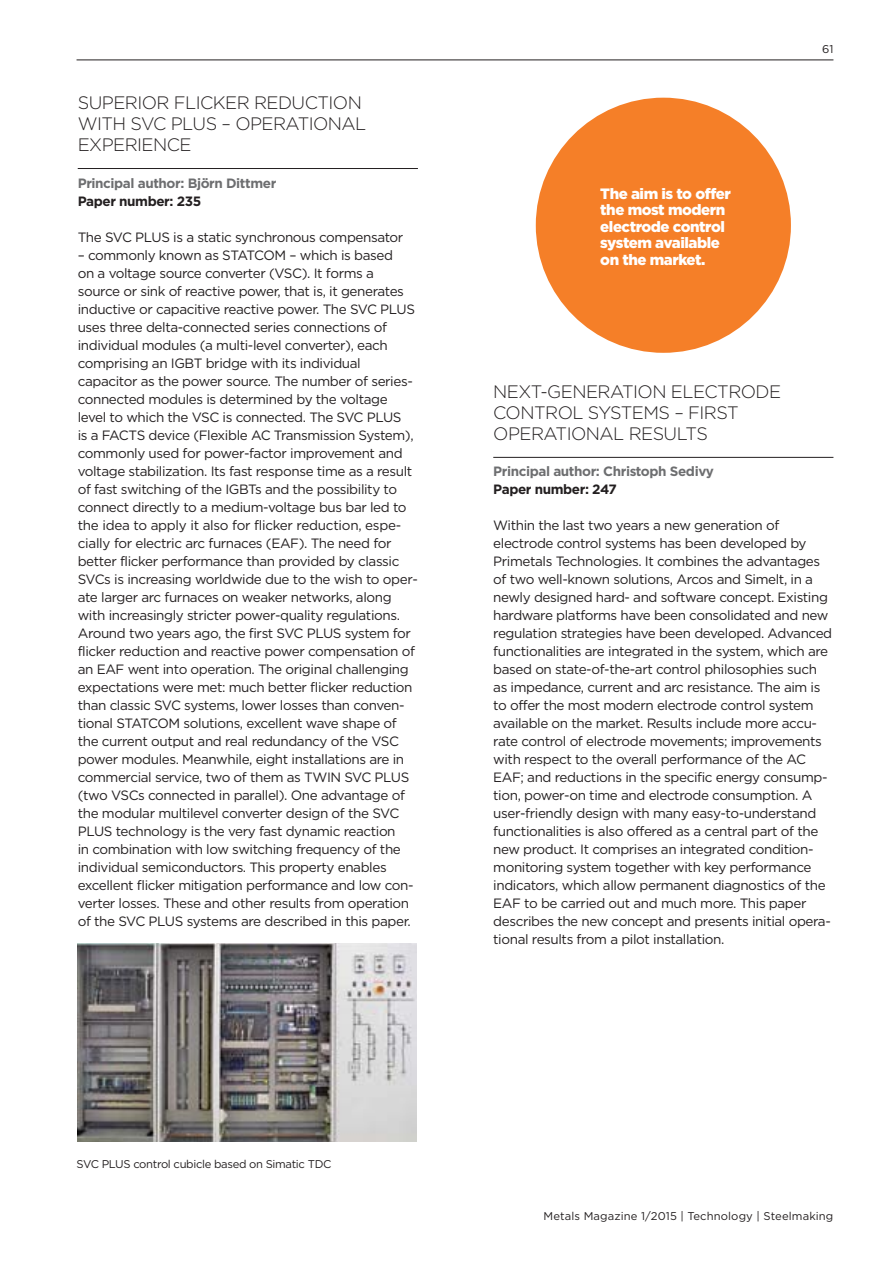
<style>
.page{position:relative;width:893px;height:1263px;background:#fff}
.page>*{position:absolute;margin:0;border:0;box-sizing:border-box;transform-origin:0 0}
.t1{font:300 18px/21px "Gotham";letter-spacing:-.03em;color:#231f20}
.t2{font:900 15px/16.5px "Gotham";letter-spacing:-.03em;color:#fff}
.t3{font:13.5px/18px "Gotham";letter-spacing:-.03em;color:#231f20}
.t4{font:700 13.5px "Gotham";letter-spacing:-.03em;color:#6d6e70}
.t5{font:700 13.5px "Gotham";letter-spacing:-.03em;color:#231f20}
.t6{font:11.25px "Gotham";letter-spacing:-.005em;color:#231f20}
.t7{font:11.25px "Gotham";letter-spacing:-.03em;color:#231f20}
</style>
<div class="page">
<hr style="left:77px;top:60px;width:756px;height:1px;background:#231f20">
<img style="left:78px;top:944px;width:339px;height:198px">
<hr style="left:78px;top:168px;width:340px;height:1px;background:#231f20">
<hr style="left:493px;top:457px;width:340px;height:1px;background:#231f20">
<div style="left:536px;top:98px;width:255px;height:255px;background:#f57f28;border-radius:50%"></div>
<h1 class="t1" style="left:78px;top:94px;width:290px">SUPERIOR FLICKER REDUCTION<br>WITH SVC PLUS – OPERATIONAL<br>EXPERIENCE</h1>
<p class="t4" style="left:78px;top:177px;width:200px">Principal author: Björn Dittmer</p>
<p class="t5" style="left:78px;top:195px;width:125px">Paper number: 235</p>
<p class="t3" style="left:78px;top:229px;width:327px">The SVC PLUS is a static synchronous compensator</p>
<p class="t3" style="left:78px;top:247px;width:342px">– commonly known as STATCOM – which is based<br>on a voltage source converter (VSC). It forms a source or sink of reactive power, that is, it generates inductive or capacitive reactive power. The SVC PLUS uses three delta-connected series connections of individual modules (a multi-level converter), each comprising an IGBT bridge with its individual capacitor as the power source. The number of series&shy;connected modules is determined by the voltage level to which the VSC is connected. The SVC PLUS<br>is a FACTS device (Flexible AC Transmission System), commonly used for power-factor improvement and voltage stabilization. Its fast response time as a result of fast switching of the IGBTs and the possibility to connect directly to a medium-voltage bus bar led to the idea to apply it also for flicker reduction, espe&shy;cially for electric arc furnaces (EAF). The need for better flicker performance than provided by classic SVCs is increasing worldwide due to the wish to oper&shy;ate larger arc furnaces on weaker networks, along with increasingly stricter power-quality regulations.<br>Around two years ago, the first SVC PLUS system for flicker reduction and reactive power compensation of an EAF went into operation. The original challenging expectations were met: much better flicker reduction than classic SVC systems, lower losses than conven&shy;tional STATCOM solutions, excellent wave shape of the current output and real redundancy of the VSC power modules. Meanwhile, eight installations are in commercial service, two of them as TWIN SVC PLUS (two VSCs connected in parallel). One advantage of the modular multilevel converter design of the SVC PLUS technology is the very fast dynamic reaction<br>in combination with low switching frequency of the individual semiconductors. This property enables excellent flicker mitigation performance and low con&shy;verter losses. These and other results from operation of the SVC PLUS systems are described in this paper.</p>
<p class="t2" style="left:600px;top:186px;width:132px">The aim is to offer the most modern electrode control system available on the market.</p>
<p class="t6" style="left:822px;top:44px;width:13px">61</p>
<h1 class="t1" style="left:493px;top:382px;width:289px">NEXT-GENERATION ELECTRODE<br>CONTROL SYSTEMS – FIRST<br>OPERATIONAL RESULTS</h1>
<p class="t4" style="left:493px;top:465px;width:222px">Principal author: Christoph Sedivy</p>
<p class="t5" style="left:493px;top:483px;width:125px">Paper number: 247</p>
<p class="t3" style="left:493px;top:517px;width:340px">Within the last two years a new generation of electrode control systems has been developed by Primetals Technologies. It combines the advantages of two well-known solutions, Arcos and Simelt, in a newly designed hard- and software concept. Existing hardware platforms have been consolidated and new regulation strategies have been developed. Advanced functionalities are integrated in the system, which are based on state-of-the-art control philosophies such as impedance, current and arc resistance. The aim is to offer the most modern electrode control system available on the market. Results include more accu&shy;rate control of electrode movements; improvements with respect to the overall performance of the AC EAF; and reductions in the specific energy consump&shy;tion, power-on time and electrode consumption. A user-friendly design with many easy-to-understand functionalities is also offered as a central part of the new product. It comprises an integrated condition&shy;monitoring system together with key performance indicators, which allow permanent diagnostics of the EAF to be carried out and much more. This paper describes the new concept and presents initial opera&shy;tional results from a pilot installation.</p>
<p class="t7" style="left:77px;top:1159px;width:256px">SVC PLUS control cubicle based on Simatic TDC</p>
<p class="t6" style="left:543px;top:1211px;width:291px">Metals Magazine 1/2015 | Technology | Steelmaking</p>
</div>
